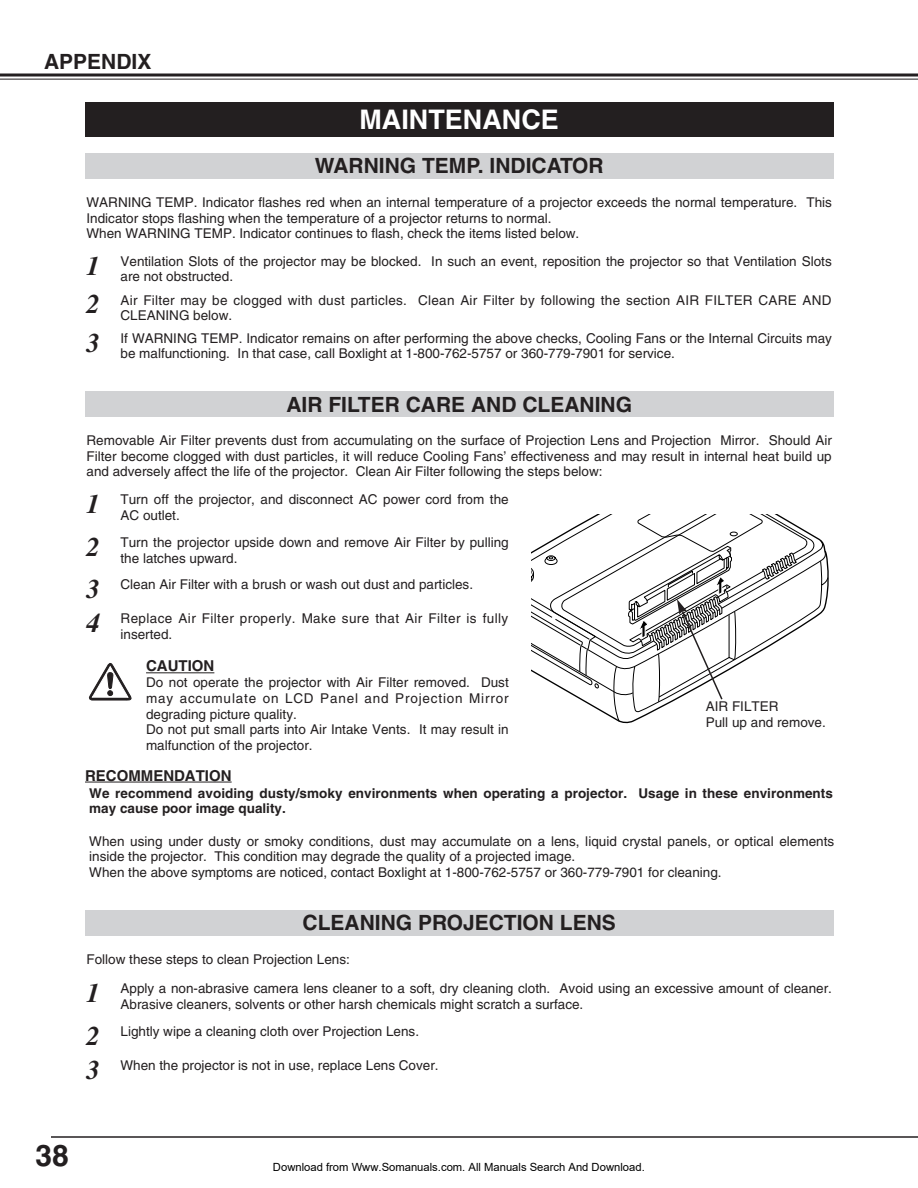
<style>
.page{position:relative;width:918px;height:1188px;background:#fff}
.page>*{position:absolute;margin:0;border:0;box-sizing:border-box;transform-origin:0 0}
.t1{font:700 30px "Helvetica";color:#231f20}
.t2{font:700 27px "Helvetica";color:#fff}
.t3{font:italic 700 27px/38.2px "Times";color:#231f20}
.t4{font:700 21px "Helvetica";color:#231f20}
.t5{font:700 15px "Helvetica";color:#231f20}
.t6{font:13.5px/15.8px "Helvetica";color:#231f20}
.t7{font:700 13.5px/15px "Helvetica";letter-spacing:.005em;color:#231f20}
.t8{font:13.5px/15px "Helvetica";letter-spacing:.02em;color:#231f20}
.t9{font:13.5px/15.8px "Helvetica";letter-spacing:.03em;color:#231f20}
.t10{font:11.25px "Arial";color:#000}
</style>
<div class="page">
<hr style="left:0;top:74px;width:918px;height:2px;background:#231f20">
<hr style="left:0;top:79px;width:918px;height:1px;background:#231f20">
<hr style="left:51px;top:1136px;width:867px;height:2px;background:#231f20">
<div style="left:85px;top:910px;width:748px;height:25px;background:#d1d2d4"></div>
<div style="left:85px;top:102px;width:748px;height:34px;background:#231f20"></div>
<div style="left:85px;top:153px;width:748px;height:26px;background:#d1d2d4"></div>
<div style="left:85px;top:391px;width:748px;height:26px;background:#d1d2d4"></div>
<svg style="left:585px;top:551px;width:243px;height:171px"></svg>
<svg style="left:531px;top:514px;width:295px;height:188px"></svg>
<hr style="left:146px;top:672px;width:68px;height:1px;background:#231f20">
<hr style="left:85px;top:782px;width:147px;height:1px;background:#231f20">
<svg style="left:88px;top:663px;width:44px;height:37px"></svg>
<h3 class="t4" style="left:44px;top:53px;width:109px">APPENDIX</h3>
<h2 class="t2" style="left:359px;top:110px;width:201px">MAINTENANCE</h2>
<h3 class="t4" style="left:315px;top:158px;width:290px">WARNING TEMP. INDICATOR</h3>
<p class="t6" style="left:87px;top:195px;width:747px">WARNING TEMP. Indicator flashes red when an internal temperature of a projector exceeds the normal temperature. This<br>Indicator stops flashing when the temperature of a projector returns to normal.<br>When WARNING TEMP. Indicator continues to flash, check the items listed below.</p>
<p class="t6" style="left:121px;top:255px;width:713px;line-height:15px">Ventilation Slots of the projector may be blocked. In such an event, reposition the projector so that Ventilation Slots are not obstructed.</p>
<h2 class="t3" style="left:87px;top:249px;width:15px">1<br>2</h2>
<p class="t6" style="left:87px;top:332px;width:747px;line-height:15px;text-indent:34px">If WARNING TEMP. Indicator remains on after performing the above checks, Cooling Fans or the Internal Circuits may<br><sup>3</sup> be malfunctioning. In that case, call Boxlight at 1-800-762-5757 or 360-779-7901 for service.</p>
<p class="t8" style="left:121px;top:294px;width:713px">Air Filter may be clogged with dust particles. Clean Air Filter by following the section AIR FILTER CARE AND<br>CLEANING below.</p>
<h3 class="t4" style="left:286px;top:396px;width:347px">AIR FILTER CARE AND CLEANING</h3>
<p class="t6" style="left:87px;top:434px;width:747px;text-align:justify">Removable Air Filter prevents dust from accumulating on the surface of Projection Lens and Projection Mirror. Should Air Filter become clogged with dust particles, it will reduce Cooling Fans’ effectiveness and may result in internal heat build up and adversely affect the life of the projector. Clean Air Filter following the steps below:</p>
<h2 class="t3" style="left:87px;top:485px;width:15px;line-height:42.6px">1<br>2</h2>
<p class="t6" style="left:121px;top:493px;width:390px">Turn off the projector, and disconnect AC power cord from the<br>AC outlet.</p>
<p class="t6" style="left:121px;top:536px;width:390px">Turn the projector upside down and remove Air Filter by pulling the latches upward.</p>
<h2 class="t3" style="left:87px;top:572px;width:15px">3</h2>
<p class="t6" style="left:121px;top:578px;width:354px">Clean Air Filter with a brush or wash out dust and particles.</p>
<h2 class="t3" style="left:87px;top:606px;width:15px">4</h2>
<p class="t9" style="left:121px;top:612px;width:389px">Replace Air Filter properly. Make sure that Air Filter is fully inserted.</p>
<p class="t5" style="left:146px;top:661px;width:70px">CAUTION</p>
<p class="t6" style="left:146px;top:676px;width:364px">Do not operate the projector with Air Filter removed. Dust may accumulate on LCD Panel and Projection Mirror degrading picture quality.<br>Do not put small parts into Air Intake Vents. It may result in malfunction of the projector.</p>
<p class="t5" style="left:85px;top:770px;width:148px">RECOMMENDATION</p>
<p class="t7" style="left:89px;top:787px;width:745px">We recommend avoiding dusty/smoky environments when operating a projector. Usage in these environments may cause poor image quality.</p>
<p class="t6" style="left:89px;top:834px;width:747px">When using under dusty or smoky conditions, dust may accumulate on a lens, liquid crystal panels, or optical elements inside the projector. This condition may degrade the quality of a projected image.<br>When the above symptoms are noticed, contact Boxlight at 1-800-762-5757 or 360-779-7901 for cleaning.</p>
<p class="t6" style="left:706px;top:700px;width:122px">AIR FILTER<br>Pull up and remove.</p>
<h3 class="t4" style="left:303px;top:915px;width:315px">CLEANING PROJECTION LENS</h3>
<p class="t6" style="left:87px;top:952px;width:265px">Follow these steps to clean Projection Lens:</p>
<h2 class="t3" style="left:87px;top:976px;width:15px">1</h2>
<p class="t6" style="left:121px;top:982px;width:713px">Apply a non-abrasive camera lens cleaner to a soft, dry cleaning cloth. Avoid using an excessive amount of cleaner.<br>Abrasive cleaners, solvents or other harsh chemicals might scratch a surface.</p>
<h2 class="t3" style="left:87px;top:1019px;width:15px">2</h2>
<p class="t6" style="left:121px;top:1025px;width:300px">Lightly wipe a cleaning cloth over Projection Lens.</p>
<h2 class="t3" style="left:87px;top:1053px;width:15px">3</h2>
<p class="t6" style="left:121px;top:1059px;width:320px">When the projector is not in use, replace Lens Cover.</p>
<h1 class="t1" style="left:36px;top:1145px;width:35px">38</h1>
<p class="t10" style="left:273px;top:1160px;width:373px">Download from Www.Somanuals.com. All Manuals Search And Download.</p>
</div>
